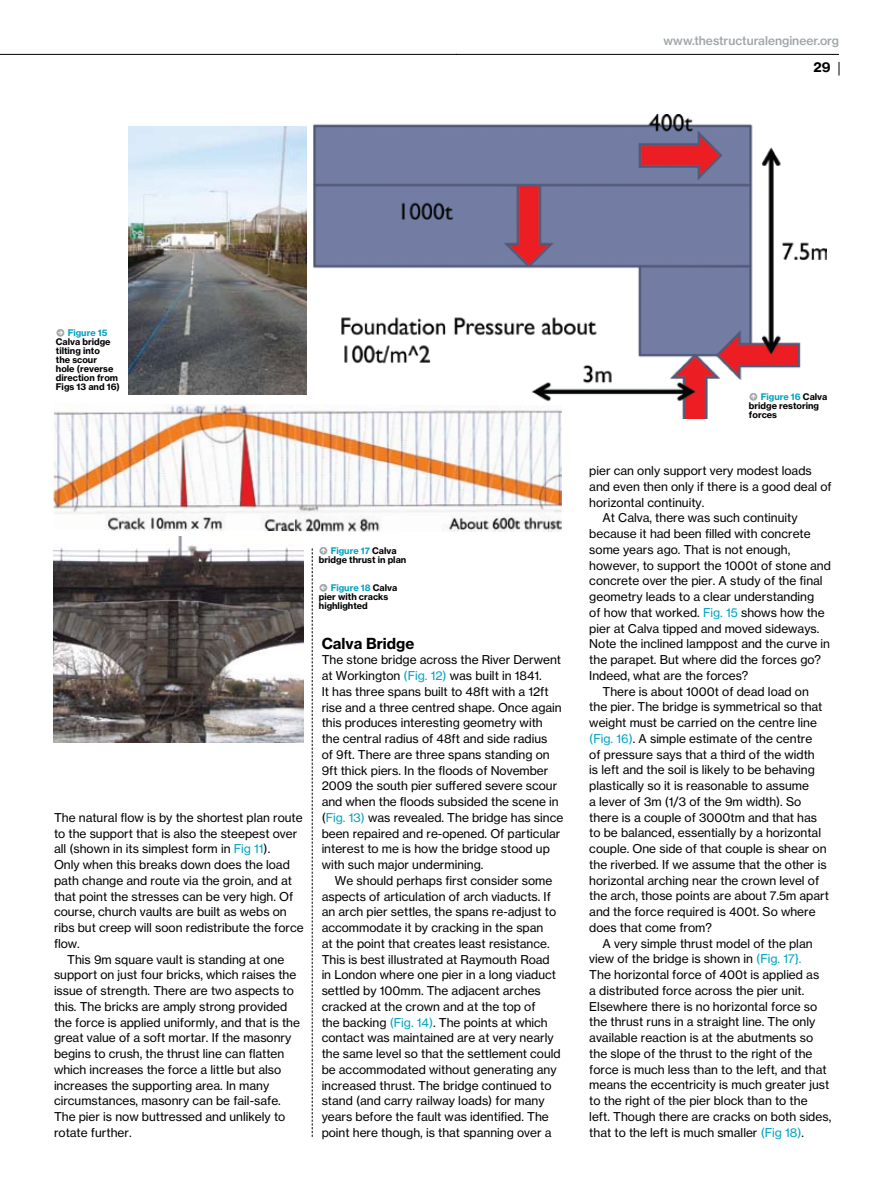
<style>
.page{position:relative;width:893px;height:1191px;background:#fff}
.page>*{position:absolute;margin:0;border:0;box-sizing:border-box;transform-origin:0 0}
.t1{font:15px "N Haas Grotesk TX Std 75 Bd";color:#000}
.t2{font:13.5px "N Haas Grotesk TX Std 75 Bd";color:#000}
.t3{font:12px/15.8px "N Haas Grotesk TX Std 55 Rg";color:#000}
.t4{font:12px "N Haas Grotesk TX Std 65 Md";color:#9fa5a8}
.t5{font:12px "Mercury Text G2";color:#9a6daa}
.t6{font:9px/9px "N Haas Grotesk TX Std 75 Bd";color:#000}
.s1{font-family:"Mercury Text G2";font-size:10.5px;color:#9fa5a8}
.s2{color:#00a3c3}
</style>
<div class="page">
<hr style="left:0;top:54px;width:457px;height:1px;background:#000">
<hr style="left:456px;top:54px;width:383px;height:1px;background:#000">
<svg style="left:839px;top:62px;width:1px;height:13px"></svg>
<svg style="left:312px;top:548px;width:1px;height:589px"></svg>
<img style="left:314px;top:115px;width:512px;height:303px">
<img style="left:54px;top:403px;width:508px;height:129px">
<img style="left:129px;top:126px;width:177px;height:268px">
<img style="left:54px;top:536px;width:250px;height:206px">
<p class="t4" style="left:663px;top:33px;width:177px">www.thestructuralengineer.org</p>
<p class="t2" style="left:813px;top:58px;width:19px">29</p>
<p class="t6" style="left:56px;top:328px;width:65px"><span class="s1">•</span> <span class="s2">Figure 15<br></span>Calva bridge tilting into<br>the scour<br>hole (reverse direction from<br>Figs 13 and 16)</p>
<p class="t3" style="left:54px;top:809px;width:250px">The natural flow is by the shortest plan route</p>
<p class="t3" style="left:54px;top:825px;width:245px">to the support that is also the steepest over</p>
<p class="t3" style="left:54px;top:841px;width:218px">all (shown in its simplest form in <span class="s2">Fig 11</span>).</p>
<p class="t3" style="left:54px;top:857px;width:237px">Only when this breaks down does the load</p>
<p class="t3" style="left:54px;top:872px;width:239px">path change and route via the groin, and at</p>
<p class="t3" style="left:54px;top:888px;width:241px">that point the stresses can be very high. Of</p>
<p class="t3" style="left:54px;top:904px;width:234px">course, church vaults are built as webs on</p>
<p class="t3" style="left:54px;top:919px;width:251px">ribs but creep will soon redistribute the force</p>
<p class="t3" style="left:54px;top:935px;width:27px">flow.</p>
<p class="t3" style="left:67px;top:951px;width:219px">This 9m square vault is standing at one</p>
<p class="t3" style="left:54px;top:967px;width:244px">support on just four bricks, which raises the</p>
<p class="t3" style="left:54px;top:982px;width:241px">issue of strength. There are two aspects to</p>
<p class="t3" style="left:54px;top:998px;width:235px">this. The bricks are amply strong provided</p>
<p class="t3" style="left:54px;top:1014px;width:248px">the force is applied uniformly, and that is the</p>
<p class="t3" style="left:54px;top:1030px;width:239px">great value of a soft mortar. If the masonry</p>
<p class="t3" style="left:54px;top:1045px;width:232px">begins to crush, the thrust line can flatten</p>
<p class="t3" style="left:54px;top:1061px;width:229px">which increases the force a little but also</p>
<p class="t3" style="left:54px;top:1077px;width:217px">increases the supporting area. In many</p>
<p class="t3" style="left:54px;top:1093px;width:228px">circumstances, masonry can be fail-safe.</p>
<p class="t3" style="left:54px;top:1108px;width:233px">The pier is now buttressed and unlikely to</p>
<p class="t3" style="left:54px;top:1124px;width:79px">rotate further.</p>
<p class="t6" style="left:319px;top:546px;width:89px"><span class="s1">•</span> <span class="s2">Figure 17</span> Calva bridge thrust in plan</p>
<p class="t6" style="left:319px;top:582px;width:80px"><span class="s1">•</span> <span class="s2">Figure 18</span> Calva pier with cracks highlighted</p>
<p class="t1" style="left:322px;top:633px;width:94px">Calva Bridge</p>
<p class="t3" style="left:322px;top:652px;width:243px">The stone bridge across the River Derwent at Workington <span class="s2">(Fig. 12)</span> was built in 1841.<br>It has three spans built to 48ft with a 12ft rise and a three centred shape. Once again this produces interesting geometry with the central radius of 48ft and side radius<br>of 9ft. There are three spans standing on 9ft thick piers. In the floods of November 2009 the south pier suffered severe scour and when the floods subsided the scene in (<span class="s2">Fig. 13)</span> was revealed. The bridge has since been repaired and re-opened. Of particular interest to me is how the bridge stood up with such major undermining.</p>
<p class="t3" style="left:322px;top:872px;width:241px;text-indent:13px">We should perhaps first consider some aspects of articulation of arch viaducts. If an arch pier settles, the spans re-adjust to accommodate it by cracking in the span<br>at the point that creates least resistance.<br>This is best illustrated at Raymouth Road in London where one pier in a long viaduct settled by 100mm. The adjacent arches cracked at the crown and at the top of<br>the backing <span class="s2">(Fig. 14)</span>. The points at which contact was maintained are at very nearly the same level so that the settlement could be accommodated without generating any increased thrust. The bridge continued to stand (and carry railway loads) for many years before the fault was identified. The point here though, is that spanning over a</p>
<p class="t6" style="left:749px;top:392px;width:80px"><span class="s1">•</span> <span class="s2">Figure 16</span> Calva bridge restoring forces</p>
<p class="t3" style="left:589px;top:463px;width:224px">pier can only support very modest loads</p>
<p class="t3" style="left:589px;top:478px;width:244px">and even then only if there is a good deal of</p>
<p class="t3" style="left:589px;top:494px;width:117px">horizontal continuity.</p>
<p class="t3" style="left:602px;top:510px;width:197px">At Calva, there was such continuity</p>
<p class="t3" style="left:589px;top:526px;width:223px">because it had been filled with concrete</p>
<p class="t3" style="left:589px;top:541px;width:203px">some years ago. That is not enough,</p>
<p class="t3" style="left:589px;top:557px;width:243px">however, to support the 1000t of stone and</p>
<p class="t3" style="left:589px;top:573px;width:235px">concrete over the pier. A study of the final</p>
<p class="t3" style="left:589px;top:589px;width:226px">geometry leads to a clear understanding</p>
<p class="t3" style="left:589px;top:604px;width:237px">of how that worked. <span class="s2">Fig. 15</span> shows how the</p>
<p class="t3" style="left:589px;top:620px;width:232px">pier at Calva tipped and moved sideways.</p>
<p class="t3" style="left:589px;top:636px;width:242px">Note the inclined lamppost and the curve in</p>
<p class="t3" style="left:589px;top:652px;width:233px">the parapet. But where did the forces go?</p>
<p class="t3" style="left:589px;top:667px;width:161px">Indeed, what are the forces?</p>
<p class="t3" style="left:602px;top:683px;width:208px">There is about 1000t of dead load on</p>
<p class="t3" style="left:589px;top:699px;width:235px">the pier. The bridge is symmetrical so that</p>
<p class="t3" style="left:589px;top:715px;width:229px">weight must be carried on the centre line</p>
<p class="t3" style="left:589px;top:730px;width:225px"><span class="s2">(Fig. 16)</span>. A simple estimate of the centre</p>
<p class="t3" style="left:589px;top:746px;width:227px">of pressure says that a third of the width</p>
<p class="t3" style="left:589px;top:762px;width:227px">is left and the soil is likely to be behaving</p>
<p class="t3" style="left:589px;top:777px;width:221px">plastically so it is reasonable to assume</p>
<p class="t3" style="left:589px;top:793px;width:213px">a lever of 3m (1/3 of the 9m width). So</p>
<p class="t3" style="left:589px;top:809px;width:229px">there is a couple of 3000tm and that has</p>
<p class="t3" style="left:589px;top:825px;width:233px">to be balanced, essentially by a horizontal</p>
<p class="t3" style="left:589px;top:840px;width:239px">couple. One side of that couple is shear on</p>
<p class="t3" style="left:589px;top:856px;width:239px">the riverbed. If we assume that the other is</p>
<p class="t3" style="left:589px;top:872px;width:231px">horizontal arching near the crown level of</p>
<p class="t3" style="left:589px;top:888px;width:241px">the arch, those points are about 7.5m apart</p>
<p class="t3" style="left:589px;top:903px;width:228px">and the force required is 400t. So where</p>
<p class="t3" style="left:589px;top:919px;width:124px">does that come from?</p>
<p class="t3" style="left:602px;top:935px;width:212px">A very simple thrust model of the plan</p>
<p class="t3" style="left:589px;top:951px;width:214px">view of the bridge is shown in <span class="s2">(Fig. 17}.</span></p>
<p class="t3" style="left:589px;top:966px;width:231px">The horizontal force of 400t is applied as</p>
<p class="t3" style="left:589px;top:982px;width:217px">a distributed force across the pier unit.</p>
<p class="t3" style="left:589px;top:998px;width:229px">Elsewhere there is no horizontal force so</p>
<p class="t3" style="left:589px;top:1014px;width:227px">the thrust runs in a straight line. The only</p>
<p class="t3" style="left:589px;top:1029px;width:225px">available reaction is at the abutments so</p>
<p class="t3" style="left:589px;top:1045px;width:225px">the slope of the thrust to the right of the</p>
<p class="t3" style="left:589px;top:1061px;width:239px">force is much less than to the left, and that</p>
<p class="t3" style="left:589px;top:1077px;width:241px">means the eccentricity is much greater just</p>
<p class="t3" style="left:589px;top:1092px;width:220px">to the right of the pier block than to the</p>
<p class="t3" style="left:589px;top:1108px;width:243px">left. Though there are cracks on both sides,</p>
<p class="t3" style="left:589px;top:1124px;width:216px">that to the left is much smaller <span class="s2">(Fig 18)</span>.</p>
<p class="t5" style="left:671px;top:1092px;width:10px">•</p>
</div>
